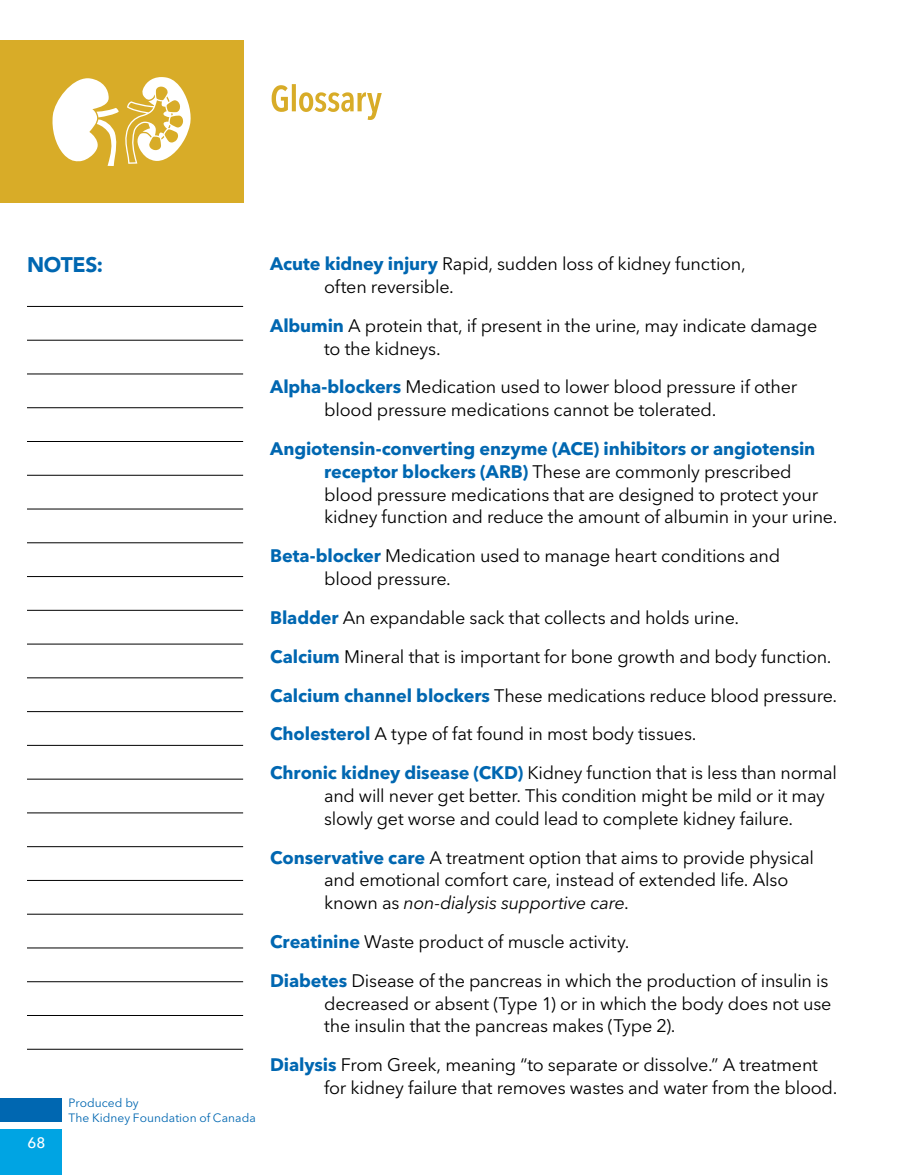
<style>
.page{position:relative;width:905px;height:1175px;background:#fff}
.page>*{position:absolute;margin:0;border:0;box-sizing:border-box;transform-origin:0 0}
.t1{font:900 21px "Avenir LT Std";letter-spacing:-.015em;color:#0067b1}
.t2{font:18px/22.6px "Avenir Next LT Pro";letter-spacing:-.015em;color:#000}
.t3{font:500 15px "Avenir Next LT Pro";color:#fff}
.t4{font:12px/14.5px "Avenir Next LT Pro";letter-spacing:.005em;color:#0067b1}
.s1{font-weight:700;color:#0067b1}
.s2{font-style:italic}
</style>
<div class="page">
<div style="left:0;top:1098px;width:62px;height:23px;background:#0067b1"></div>
<div style="left:0;top:1128px;width:62px;height:46px;background:#00a4e3"></div>
<hr style="left:27px;top:306px;width:216px;height:1px;background:#000">
<hr style="left:27px;top:340px;width:216px;height:1px;background:#000">
<hr style="left:27px;top:374px;width:216px;height:1px;background:#000">
<hr style="left:27px;top:407px;width:216px;height:1px;background:#000">
<hr style="left:27px;top:441px;width:216px;height:1px;background:#000">
<hr style="left:27px;top:475px;width:216px;height:1px;background:#000">
<hr style="left:27px;top:509px;width:216px;height:1px;background:#000">
<hr style="left:27px;top:542px;width:216px;height:1px;background:#000">
<hr style="left:27px;top:576px;width:216px;height:1px;background:#000">
<hr style="left:27px;top:610px;width:216px;height:1px;background:#000">
<hr style="left:27px;top:644px;width:216px;height:1px;background:#000">
<hr style="left:27px;top:677px;width:216px;height:1px;background:#000">
<hr style="left:27px;top:711px;width:216px;height:1px;background:#000">
<hr style="left:27px;top:745px;width:216px;height:1px;background:#000">
<hr style="left:27px;top:779px;width:216px;height:1px;background:#000">
<hr style="left:27px;top:812px;width:216px;height:1px;background:#000">
<hr style="left:27px;top:846px;width:216px;height:1px;background:#000">
<hr style="left:27px;top:880px;width:216px;height:1px;background:#000">
<hr style="left:27px;top:914px;width:216px;height:1px;background:#000">
<hr style="left:27px;top:947px;width:216px;height:1px;background:#000">
<hr style="left:27px;top:981px;width:216px;height:1px;background:#000">
<hr style="left:27px;top:1015px;width:216px;height:1px;background:#000">
<hr style="left:27px;top:1049px;width:216px;height:1px;background:#000">
<div style="left:0;top:40px;width:243px;height:162px;background:#d8ac28"></div>
<svg style="left:52px;top:77px;width:139px;height:89px"></svg>
<svg style="left:271px;top:84px;width:111px;height:36px"></svg>
<p class="t1" style="left:27px;top:252px;width:78px">NOTES:</p>
<p class="t2" style="left:324px;top:252px;width:423px;text-indent:-54px"><span class="s1">Acute kidney injury</span> Rapid, sudden loss of kidney function, often reversible.</p>
<p class="t2" style="left:324px;top:314px;width:494px;text-indent:-54px"><span class="s1">Albumin</span> A protein that, if present in the urine, may indicate damage to the kidneys.</p>
<p class="t2" style="left:324px;top:376px;width:474px;text-indent:-54px"><span class="s1">Alpha-blockers</span> Medication used to lower blood pressure if other blood pressure medications cannot be tolerated.</p>
<p class="t2" style="left:324px;top:437px;width:514px;text-indent:-54px"><span class="s1">Angiotensin-converting enzyme (ACE) inhibitors or angiotensin receptor blockers (ARB)</span> These are commonly prescribed blood pressure medications that are designed to protect your kidney function and reduce the amount of albumin in your urine.</p>
<p class="t2" style="left:324px;top:544px;width:457px;text-indent:-54px"><span class="s1">Beta-blocker</span> Medication used to manage heart conditions and blood pressure.</p>
<p class="t2" style="left:270px;top:598px;width:568px;line-height:38.8px"><span class="s1">Bladder</span> An expandable sack that collects and holds urine.<br><span class="s1">Calcium</span> Mineral that is important for bone growth and body function.<br><span class="s1">Calcium channel blockers</span> These medications reduce blood pressure.<br><span class="s1">Cholesterol</span> A type of fat found in most body tissues.<br><span class="s1">Chronic kidney disease (CKD)</span> Kidney function that is less than normal</p>
<p class="t2" style="left:324px;top:784px;width:502px">and will never get better. This condition might be mild or it may slowly get worse and could lead to complete kidney failure.</p>
<p class="t2" style="left:324px;top:846px;width:491px;text-indent:-54px"><span class="s1">Conservative care</span> A treatment option that aims to provide physical and emotional comfort care, instead of extended life. Also known as <span class="s2">non-dialysis supportive care</span>.</p>
<p class="t2" style="left:270px;top:922px;width:559px;line-height:38.8px"><span class="s1">Creatinine</span> Waste product of muscle activity.<br><span class="s1">Diabetes</span> Disease of the pancreas in which the production of insulin is</p>
<p class="t2" style="left:324px;top:992px;width:509px">decreased or absent (Type 1) or in which the body does not use the insulin that the pancreas makes (Type 2).</p>
<p class="t2" style="left:324px;top:1053px;width:515px;text-indent:-54px"><span class="s1">Dialysis</span> From Greek, meaning “to separate or dissolve.” A treatment for kidney failure that removes wastes and water from the blood.</p>
<p class="t4" style="left:68px;top:1095px;width:189px">Produced by<br>The Kidney Foundation of Canada</p>
<p class="t3" style="left:27px;top:1133px;width:19px">68</p>
</div>
